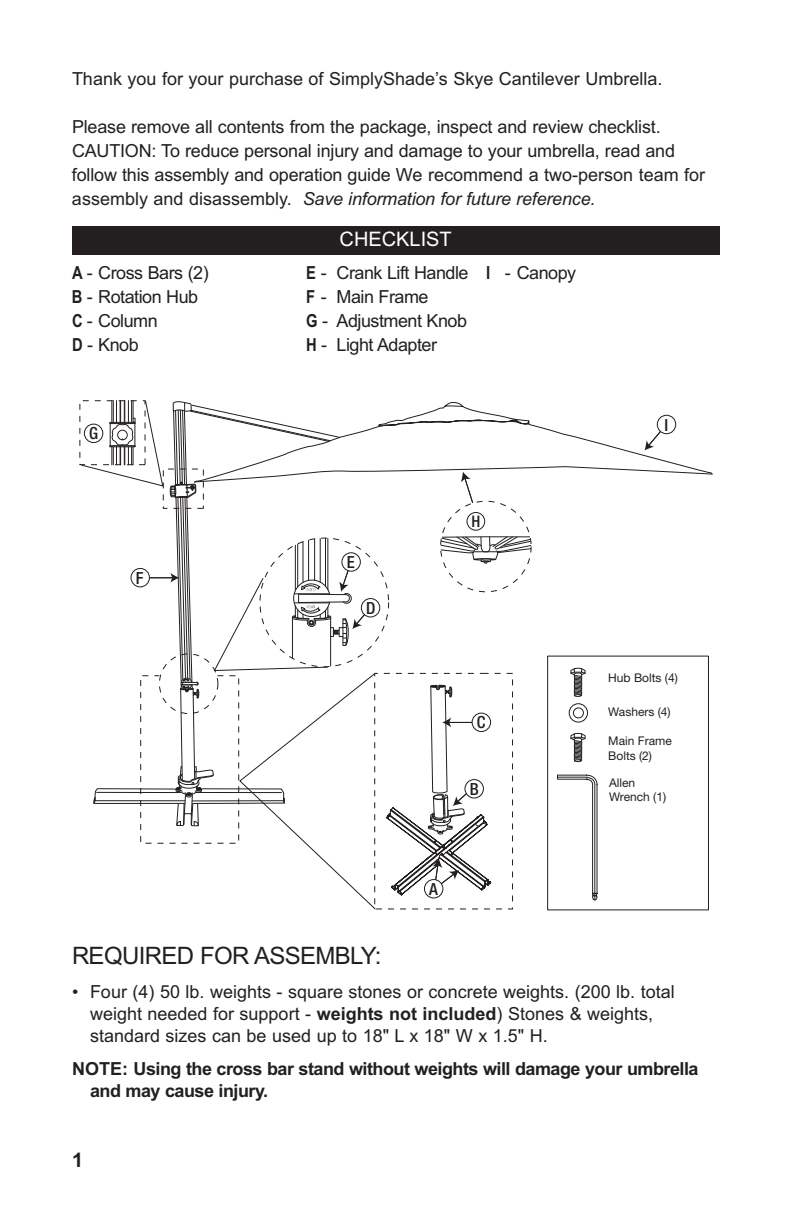
<style>
.page{position:relative;width:792px;height:1224px;background:#fff}
.page>*{position:absolute;margin:0;border:0;box-sizing:border-box;transform-origin:0 0}
.t1{font:24px "Arial";letter-spacing:-.03em;color:#231f20}
.t2{font:20px "Arial";color:#fff}
.t3{font:700 20px "Arial";color:#231f20}
.t4{font:18px/24px "Arial";letter-spacing:-.01em;color:#231f20}
.t5{font:18px "Arial";letter-spacing:-.03em;color:#231f20}
.t6{font:700 18px/22px "Arial";letter-spacing:-.03em;color:#231f20}
.t7{font:500 condensed 16.8px "Helvetica Neue";color:#231f20}
.t8{font:500 condensed 16px "Helvetica Neue";color:#231f20}
.t9{font:12px/14.4px "Helvetica Neue";color:#231f20}
.s1{font-style:italic}
.s2{font-family:"Arial Narrow";font-weight:700}
.s3{font-weight:700}
</style>
<div class="page">
<svg style="left:80px;top:400px;width:633px;height:510px"></svg>
<div style="left:72px;top:227px;width:647px;height:28px;background:#231f20"></div>
<p class="t4" style="left:72px;top:67px;width:592px">Thank you for your purchase of SimplyShade’s Skye Cantilever Umbrella.</p>
<p class="t4" style="left:72px;top:115px;width:635px">Please remove all contents from the package, inspect and review checklist.<br>CAUTION: To reduce personal injury and damage to your umbrella, read and follow this assembly and operation guide We recommend a two-person team for assembly and disassembly. <span class="s1">Save information for future reference.</span></p>
<p class="t2" style="left:340px;top:228px;width:114px">CHECKLIST</p>
<p class="t5" style="left:72px;top:263px;width:138px"><span class="s2">A</span> - Cross Bars (2)</p>
<p class="t5" style="left:306px;top:263px;width:272px"><span class="s2">E</span> - Crank Lift Handle <span class="s2">I</span> - Canopy</p>
<p class="t5" style="left:72px;top:287px;width:128px"><span class="s2">B</span> - Rotation Hub</p>
<p class="t5" style="left:306px;top:287px;width:124px"><span class="s2">F</span> - Main Frame</p>
<p class="t4" style="left:72px;top:309px;width:87px"><span class="s2">C</span> - Column</p>
<p class="t5" style="left:306px;top:311px;width:163px"><span class="s2">G</span> - Adjustment Knob</p>
<p class="t4" style="left:72px;top:333px;width:68px"><span class="s2">D</span> - Knob</p>
<p class="t5" style="left:306px;top:335px;width:133px"><span class="s2">H</span> - Light Adapter</p>
<p class="t7" style="left:89px;top:427px;width:10px">G</p>
<p class="t7" style="left:136px;top:572px;width:9px">F</p>
<p class="t7" style="left:347px;top:556px;width:10px">E</p>
<p class="t7" style="left:366px;top:602px;width:11px">D</p>
<p class="t8" style="left:472px;top:516px;width:10px">H</p>
<p class="t7" style="left:477px;top:716px;width:10px">C</p>
<p class="t7" style="left:470px;top:783px;width:10px">B</p>
<p class="t7" style="left:429px;top:883px;width:10px">A</p>
<p class="t7" style="left:664px;top:419px;width:5px">I</p>
<p class="t9" style="left:608px;top:672px;width:71px">Hub Bolts (4)</p>
<p class="t9" style="left:608px;top:706px;width:64px">Washers (4)</p>
<p class="t9" style="left:608px;top:735px;width:65px">Main Frame<br>Bolts (2)</p>
<p class="t9" style="left:609px;top:777px;width:59px">Allen<br>Wrench (1)</p>
<h1 class="t1" style="left:72px;top:942px;width:311px">REQUIRED FOR ASSEMBLY:</h1>
<p class="t4" style="left:90px;top:981px;width:586px;line-height:22px;text-indent:-18px">• Four (4) 50 lb. weights - square stones or concrete weights. (200 lb. total weight needed for support - <span class="s3">weights not included</span>) Stones &amp; weights, standard sizes can be used up to 18" L x 18" W x 1.5" H.</p>
<p class="t6" style="left:90px;top:1058px;width:610px;text-indent:-18px">NOTE: Using the cross bar stand without weights will damage your umbrella and may cause injury.</p>
<p class="t3" style="left:72px;top:1148px;width:13px">1</p>
</div>
